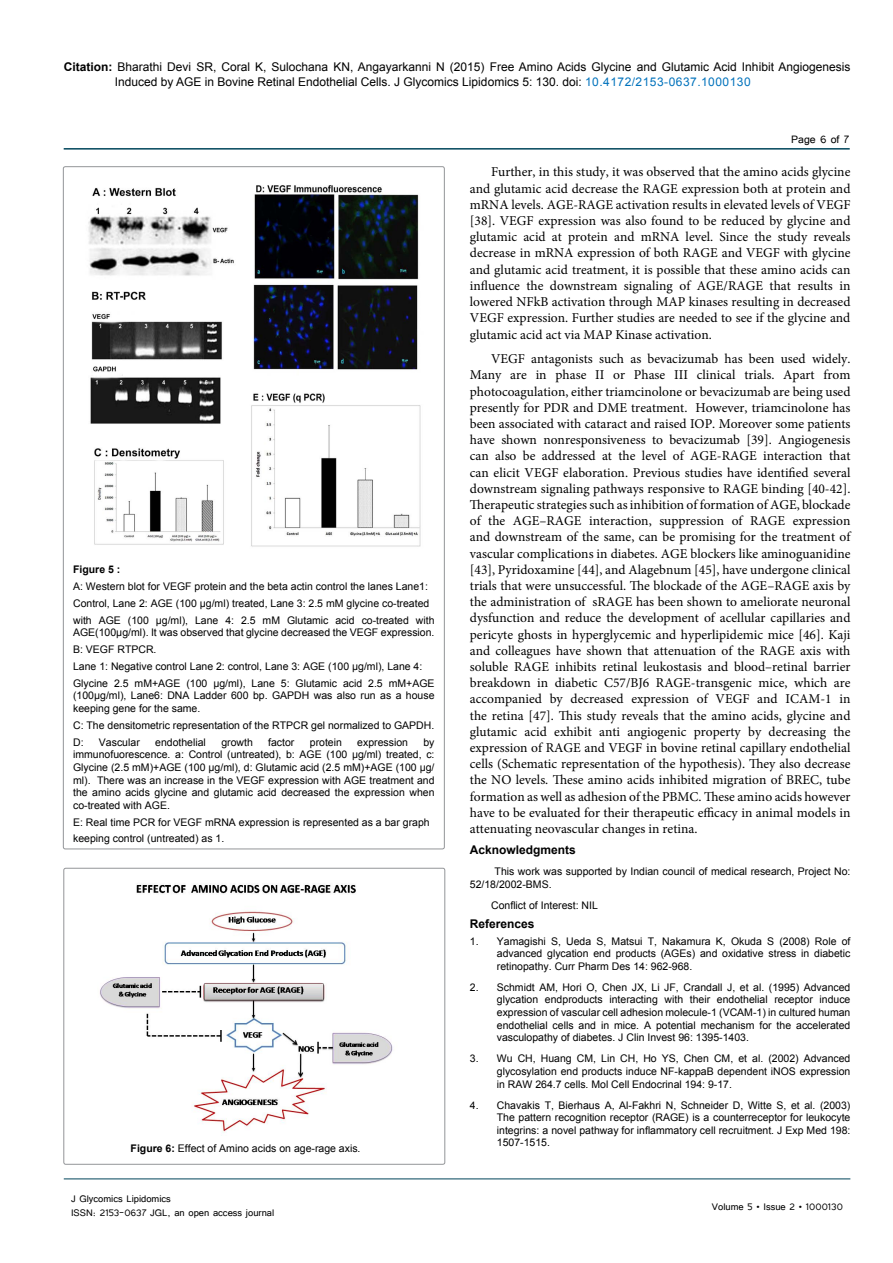
<style>
.page{position:relative;width:893px;height:1263px;background:#fff}
.page>*{position:absolute;margin:0;border:0;box-sizing:border-box;transform-origin:0 0}
.t1{font:13.5px/16.2px "Minion Pro";color:#000;text-align:justify}
.t2{font:13.5px "Tunga";color:#000}
.t3{font:12px/15px "Arial";color:#000}
.t4{font:12px/14.4px "Tunga";color:#000}
.t5{font:700 12px "Arial";color:#000}
.t6{font:10.5px/12.6px "Arial";color:#000;text-align:justify}
.t7{font:700 10.5px "Arial";color:#000}
.s1{font-weight:700}
.s2{color:#0072bc}
</style>
<div class="page">
<hr style="left:64px;top:148px;width:786px;height:2px;background:#00455b">
<hr style="left:64px;top:1179px;width:786px;height:1px;background:#00455b">
<img style="left:88px;top:185px;width:333px;height:362px">
<img style="left:100px;top:884px;width:293px;height:252px">
<div style="left:64px;top:868px;width:381px;height:296px;border:1px solid #939598;border-radius:2px"></div>
<p class="t3" style="left:115px;top:59px;width:737px;text-indent:-51px"><span class="s1">Citation:</span> Bharathi Devi SR, Coral K, Sulochana KN, Angayarkanni N (2015) Free Amino Acids Glycine and Glutamic Acid Inhibit Angiogenesis<br>Induced by AGE in Bovine Retinal Endothelial Cells. J Glycomics Lipidomics 5: 130. doi: <span class="s2">10.4172/2153-0637.1000130</span></p>
<p class="t7" style="left:73px;top:562px;width:49px">Figure 5 :</p>
<p class="t6" style="left:73px;top:580px;width:356px">A: Western blot for VEGF protein and the beta actin control the lanes Lane1:</p>
<p class="t6" style="left:73px;top:597px;width:358px">Control, Lane 2: AGE (100 µg/ml) treated, Lane 3: 2.5 mM glycine co-treated</p>
<p class="t6" style="left:73px;top:614px;width:363px">with AGE (100 µg/ml), Lane 4: 2.5 mM Glutamic acid co-treated with<br>AGE(100µg/ml). It was observed that glycine decreased the VEGF expression.</p>
<p class="t6" style="left:73px;top:643px;width:85px">B: VEGF RTPCR.</p>
<p class="t6" style="left:73px;top:660px;width:351px">Lane 1: Negative control Lane 2: control, Lane 3: AGE (100 µg/ml), Lane 4:</p>
<p class="t6" style="left:73px;top:677px;width:363px">Glycine 2.5 mM+AGE (100 µg/ml), Lane 5: Glutamic acid 2.5 mM+AGE (100µg/ml), Lane6: DNA Ladder 600 bp. GAPDH was also run as a house keeping gene for the same.</p>
<p class="t6" style="left:73px;top:719px;width:363px">C: The densitometric representation of the RTPCR gel normalized to GAPDH.</p>
<p class="t6" style="left:73px;top:736px;width:12px">D:</p>
<p class="t6" style="left:99px;top:736px;width:42px">Vascular</p>
<p class="t6" style="left:155px;top:736px;width:52px">endothelial</p>
<p class="t6" style="left:221px;top:736px;width:33px">growth</p>
<p class="t6" style="left:268px;top:736px;width:28px">factor</p>
<p class="t6" style="left:310px;top:736px;width:34px">protein</p>
<p class="t6" style="left:357px;top:736px;width:52px">expression</p>
<p class="t6" style="left:73px;top:736px;width:363px;text-indent:350px">by immunofuorescence. a: Control (untreated), b: AGE (100 µg/ml) treated, c:<br>Glycine (2.5 mM)+AGE (100 µg/ml), d: Glutamic acid (2.5 mM)+AGE (100 µg/ ml). There was an increase in the VEGF expression with AGE treatment and the amino acids glycine and glutamic acid decreased the expression when co-treated with AGE.</p>
<p class="t6" style="left:73px;top:816px;width:358px">E: Real time PCR for VEGF mRNA expression is represented as a bar graph</p>
<p class="t6" style="left:73px;top:832px;width:153px">keeping control (untreated) as 1.</p>
<p class="t6" style="left:131px;top:1142px;width:231px"><span class="s1">Figure 6:</span> Effect of Amino acids on age-rage axis.</p>
<p class="t4" style="left:71px;top:1190px;width:205px">J Glycomics Lipidomics<br>ISSN: 2153-0637 JGL, an open access journal</p>
<p class="t2" style="left:791px;top:131px;width:59px">Page 6 of 7</p>
<p class="t1" style="left:470px;top:164px;width:382px;text-indent:21px">Further, in this study, it was observed that the amino acids glycine and glutamic acid decrease the RAGE expression both at protein and mRNA levels. AGE-RAGE activation results in elevated levels of VEGF [38]. VEGF expression was also found to be reduced by glycine and glutamic acid at protein and mRNA level. Since the study reveals decrease in mRNA expression of both RAGE and VEGF with glycine and glutamic acid treatment, it is possible that these amino acids can influence the downstream signaling of AGE/RAGE that results in lowered NFkB activation through MAP kinases resulting in decreased VEGF expression. Further studies are needed to see if the glycine and glutamic acid act via MAP Kinase activation.</p>
<p class="t1" style="left:470px;top:351px;width:382px;text-indent:21px">VEGF antagonists such as bevacizumab has been used widely.<br>Many are in phase II or Phase III clinical trials. Apart from photocoagulation, either triamcinolone or bevacizumab are being used presently for PDR and DME treatment. However, triamcinolone has been associated with cataract and raised IOP. Moreover some patients have shown nonresponsiveness to bevacizumab [39]. Angiogenesis can also be addressed at the level of AGE-RAGE interaction that can elicit VEGF elaboration. Previous studies have identified several downstream signaling pathways responsive to RAGE binding [40-42].<br>Therapeutic strategies such as inhibition of formation of AGE, blockade of the AGE–RAGE interaction, suppression of RAGE expression and downstream of the same, can be promising for the treatment of vascular complications in diabetes. AGE blockers like aminoguanidine [43], Pyridoxamine [44], and Alagebnum [45], have undergone clinical trials that were unsuccessful. The blockade of the AGE–RAGE axis by the administration of sRAGE has been shown to ameliorate neuronal dysfunction and reduce the development of acellular capillaries and pericyte ghosts in hyperglycemic and hyperlipidemic mice [46]. Kaji and colleagues have shown that attenuation of the RAGE axis with soluble RAGE inhibits retinal leukostasis and blood–retinal barrier breakdown in diabetic C57/BJ6 RAGE-transgenic mice, which are accompanied by decreased expression of VEGF and ICAM-1 in the retina [47]. This study reveals that the amino acids, glycine and glutamic acid exhibit anti angiogenic property by decreasing the expression of RAGE and VEGF in bovine retinal capillary endothelial cells (Schematic representation of the hypothesis). They also decrease the NO levels. These amino acids inhibited migration of BREC, tube formation as well as adhesion of the PBMC. These amino acids however have to be evaluated for their therapeutic efficacy in animal models in attenuating neovascular changes in retina.</p>
<p class="t5" style="left:470px;top:842px;width:108px">Acknowledgments</p>
<p class="t6" style="left:470px;top:865px;width:382px;text-indent:25px">This work was supported by Indian council of medical research, Project No:<br>52/18/2002-BMS.</p>
<p class="t6" style="left:491px;top:899px;width:108px">Conflict of Interest: NIL</p>
<p class="t5" style="left:470px;top:915px;width:66px">References</p>
<p class="t6" style="left:497px;top:935px;width:355px;text-indent:-27px">1. Yamagishi S, Ueda S, Matsui T, Nakamura K, Okuda S (2008) Role of advanced glycation end products (AGEs) and oxidative stress in diabetic retinopathy. Curr Pharm Des 14: 962-968.</p>
<p class="t6" style="left:497px;top:981px;width:355px;text-indent:-27px">2. Schmidt AM, Hori O, Chen JX, Li JF, Crandall J, et al. (1995) Advanced glycation endproducts interacting with their endothelial receptor induce expression of vascular cell adhesion molecule-1 (VCAM-1) in cultured human endothelial cells and in mice. A potential mechanism for the accelerated vasculopathy of diabetes. J Clin Invest 96: 1395-1403.</p>
<p class="t6" style="left:497px;top:1052px;width:355px;text-indent:-27px">3. Wu CH, Huang CM, Lin CH, Ho YS, Chen CM, et al. (2002) Advanced glycosylation end products induce NF-kappaB dependent iNOS expression in RAW 264.7 cells. Mol Cell Endocrinal 194: 9-17.</p>
<p class="t6" style="left:497px;top:1099px;width:355px;text-indent:-27px">4. Chavakis T, Bierhaus A, Al-Fakhri N, Schneider D, Witte S, et al. (2003)<br>The pattern recognition receptor (RAGE) is a counterreceptor for leukocyte integrins: a novel pathway for inflammatory cell recruitment. J Exp Med 198:<br>1507-1515.</p>
<p class="t4" style="left:712px;top:1199px;width:132px">Volume 5 • Issue 2 • 1000130</p>
</div>
